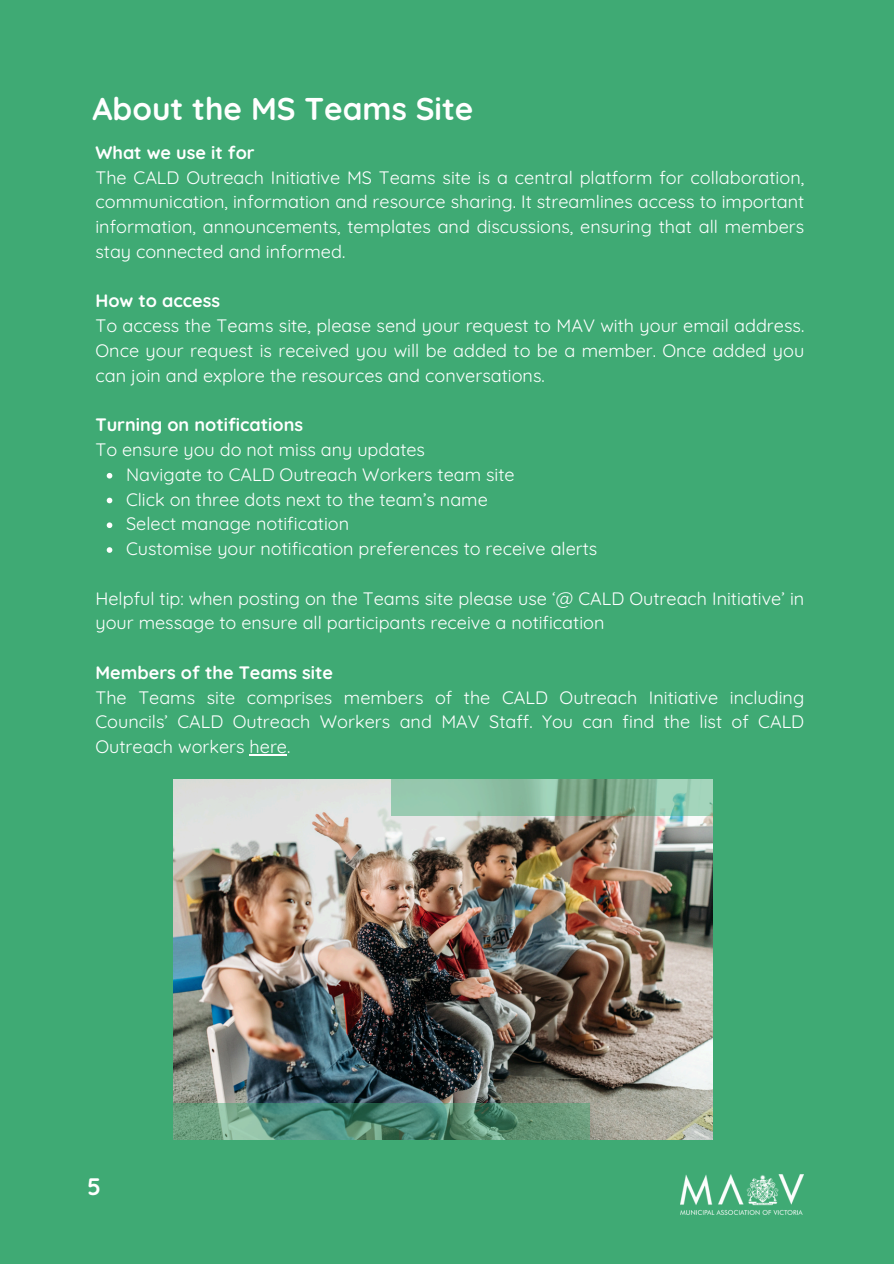
<style>
.page{position:relative;width:894px;height:1264px;background:#fff}
.page>*{position:absolute;margin:0;border:0;box-sizing:border-box;transform-origin:0 0}
.t1{font:700 31.5px "Quicksand";color:#fff}
.t2{font:700 24px "Quicksand";color:#fff}
.t3{font:18px/24.8px "Quicksand";color:#fff;text-align:justify}
.t4{font:700 18px "Quicksand";color:#fff}
</style>
<div class="page">
<div style="left:0;top:0;width:893px;height:1263px;background:#3faa74"></div>
<img style="left:680px;top:1174px;width:123px;height:40px">
<img style="left:173px;top:779px;width:539px;height:360px">
<svg style="left:107px;top:473px;width:5px;height:5px"></svg>
<svg style="left:107px;top:497px;width:5px;height:6px"></svg>
<svg style="left:107px;top:522px;width:5px;height:6px"></svg>
<svg style="left:107px;top:547px;width:5px;height:6px"></svg>
<hr style="left:249px;top:754px;width:38px;height:1px;background:#fff">
<svg style="left:173px;top:1103px;width:416px;height:37px;background:#5a9178"></svg>
<svg style="left:390px;top:779px;width:323px;height:36px;background:#8bbca1"></svg>
<h1 class="t1" style="left:92px;top:88px;width:382px">About the MS Teams Site</h1>
<p class="t4" style="left:95px;top:141px;width:161px">What we use it for</p>
<p class="t3" style="left:95px;top:164px;width:710px">The CALD Outreach Initiative MS Teams site is a central platform for collaboration, communication, information and resource sharing. It streamlines access to important information, announcements, templates and discussions, ensuring that all members stay connected and informed.</p>
<p class="t4" style="left:95px;top:289px;width:126px">How to access</p>
<p class="t3" style="left:95px;top:313px;width:710px">To access the Teams site, please send your request to MAV with your email address.<br>Once your request is received you will be added to be a member. Once added you can join and explore the resources and conversations.</p>
<p class="t4" style="left:95px;top:413px;width:209px">Turning on notifications</p>
<p class="t3" style="left:95px;top:437px;width:331px">To ensure you do not miss any updates</p>
<p class="t3" style="left:126px;top:461px;width:390px">Navigate to CALD Outreach Workers team site</p>
<p class="t3" style="left:126px;top:486px;width:363px">Click on three dots next to the team’s name</p>
<p class="t3" style="left:126px;top:511px;width:224px">Select manage notification</p>
<p class="t3" style="left:126px;top:536px;width:472px">Customise your notification preferences to receive alerts</p>
<p class="t3" style="left:95px;top:585px;width:710px">Helpful tip: when posting on the Teams site please use ‘@ CALD Outreach Initiative’ in your message to ensure all participants receive a notification</p>
<p class="t4" style="left:95px;top:661px;width:239px">Members of the Teams site</p>
<p class="t3" style="left:95px;top:684px;width:710px">The Teams site comprises members of the CALD Outreach Initiative including Councils’ CALD Outreach Workers and MAV Staff. You can find the list of CALD Outreach workers here.</p>
<p class="t2" style="left:87px;top:1171px;width:15px">5</p>
</div>
